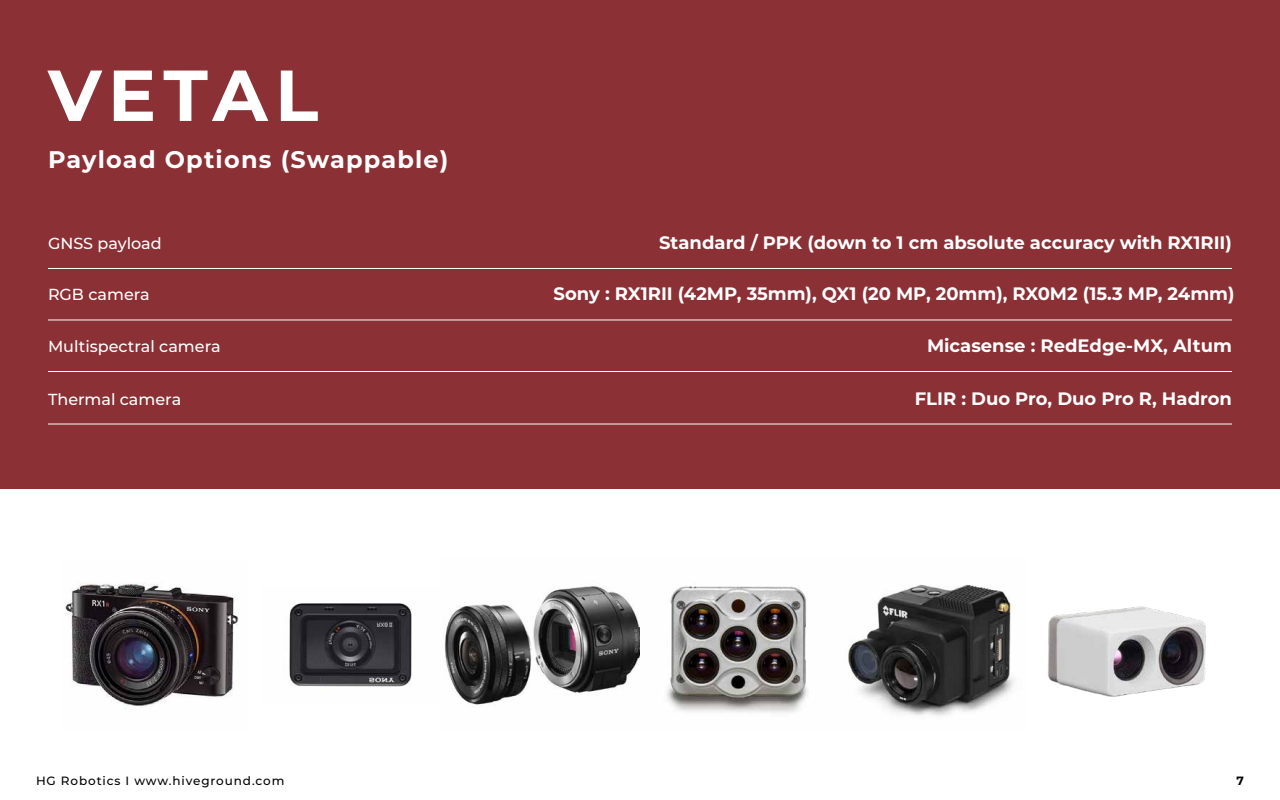
<style>
.page{position:relative;width:1280px;height:800px;background:#fff}
.page>*{position:absolute;margin:0;border:0;box-sizing:border-box;transform-origin:0 0}
.t1{font:700 72px "Montserrat";letter-spacing:.09em;color:#fff}
.t2{font:700 24px "Montserrat";letter-spacing:.05em;color:#fff}
.t3{font:700 18px "Montserrat";color:#fff}
.t4{font:500 16px "Montserrat";color:#fff}
.t5{font:500 12px "Montserrat";letter-spacing:.075em;color:#000}
.t6{font:700 12px "Montserrat";color:#000}
</style>
<div class="page">
<div style="left:0;top:0;width:1280px;height:488px;background:#8b3035"></div>
<hr style="left:48px;top:268px;width:1184px;height:1px;background:#fff">
<hr style="left:48px;top:319px;width:1184px;height:1px;background:#fff">
<hr style="left:48px;top:371px;width:1184px;height:1px;background:#fff">
<hr style="left:48px;top:424px;width:1184px;height:1px;background:#fff">
<img style="left:65px;top:582px;width:174px;height:125px">
<img style="left:289px;top:601px;width:123px;height:86px">
<img style="left:444px;top:586px;width:196px;height:119px">
<img style="left:667px;top:585px;width:539px;height:131px">
<h1 class="t1" style="left:48px;top:43px;width:272px">VETAL</h1>
<h2 class="t2" style="left:48px;top:143px;width:402px">Payload Options (Swappable)</h2>
<p class="t4" style="left:48px;top:232px;width:115px">GNSS payload</p>
<p class="t4" style="left:48px;top:284px;width:103px">RGB camera</p>
<p class="t4" style="left:48px;top:335px;width:174px">Multispectral camera</p>
<p class="t4" style="left:48px;top:388px;width:135px">Thermal camera</p>
<p class="t3" style="left:659px;top:230px;width:574px">Standard / PPK (down to 1 cm absolute accuracy with RX1RII)</p>
<p class="t3" style="left:554px;top:281px;width:682px">Sony : RX1RII (42MP, 35mm), QX1 (20 MP, 20mm), RX0M2 (15.3 MP, 24mm)</p>
<p class="t3" style="left:927px;top:333px;width:306px">Micasense : RedEdge-MX, Altum</p>
<p class="t3" style="left:915px;top:385px;width:319px">FLIR : Duo Pro, Duo Pro R, Hadron</p>
<p class="t5" style="left:36px;top:772px;width:250px">HG Robotics I www.hiveground.com</p>
<p class="t6" style="left:1237px;top:772px;width:9px">7</p>
</div>
